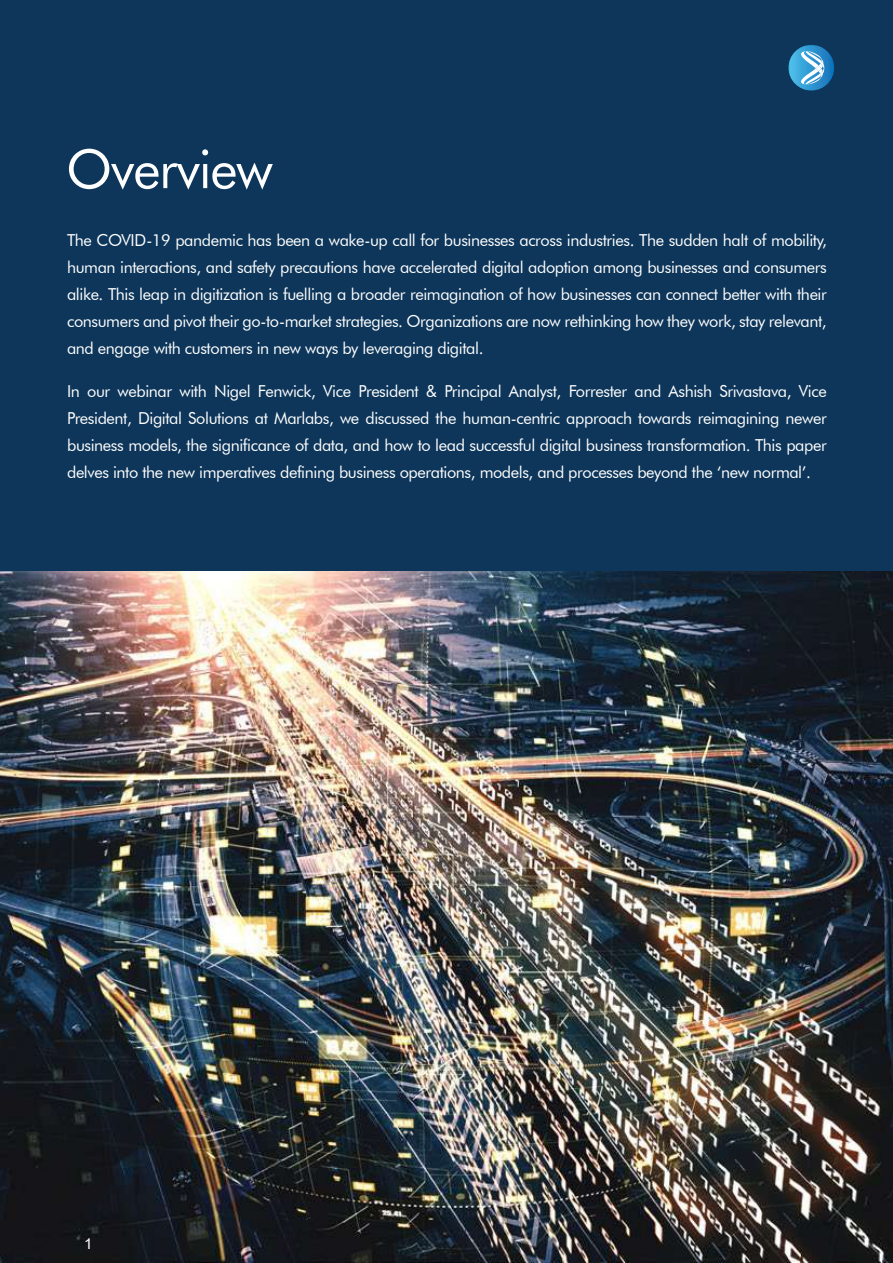
<style>
.page{position:relative;width:893px;height:1263px;background:#fff}
.page>*{position:absolute;margin:0;border:0;box-sizing:border-box;transform-origin:0 0}
.t1{font:54px "Futura BT";letter-spacing:-.025em;color:#fff}
.t2{font:16.5px/27px "Futura BT";letter-spacing:-.025em;color:#fff;text-align:justify}
.t3{font:15px "Arial";color:#fff}
</style>
<div class="page">
<img style="left:0;top:570px;width:893px;height:692px">
<div style="left:0;top:0;width:893px;height:570px;background:#0d365a"></div>
<img style="left:788px;top:45px;width:46px;height:46px">
<svg style="left:794px;top:51px;width:31px;height:33px"></svg>
<h1 class="t1" style="left:66px;top:136px;width:208px">Overview</h1>
<p class="t2" style="left:67px;top:226px;width:761px">The COVID-19 pandemic has been a wake-up call for businesses across industries. The sudden halt of mobility, human interactions, and safety precautions have accelerated digital adoption among businesses and consumers alike. This leap in digitization is fuelling a broader reimagination of how businesses can connect better with their consumers and pivot their go-to-market strategies. Organizations are now rethinking how they work, stay relevant, and engage with customers in new ways by leveraging digital.</p>
<p class="t2" style="left:67px;top:378px;width:761px">In our webinar with Nigel Fenwick, Vice President &amp; Principal Analyst, Forrester and Ashish Srivastava, Vice President, Digital Solutions at Marlabs, we discussed the human-centric approach towards reimagining newer business models, the significance of data, and how to lead successful digital business transformation. This paper delves into the new imperatives defining business operations, models, and processes beyond the ‘new normal’.</p>
<p class="t3" style="left:84px;top:1233px;width:10px">1</p>
</div>
